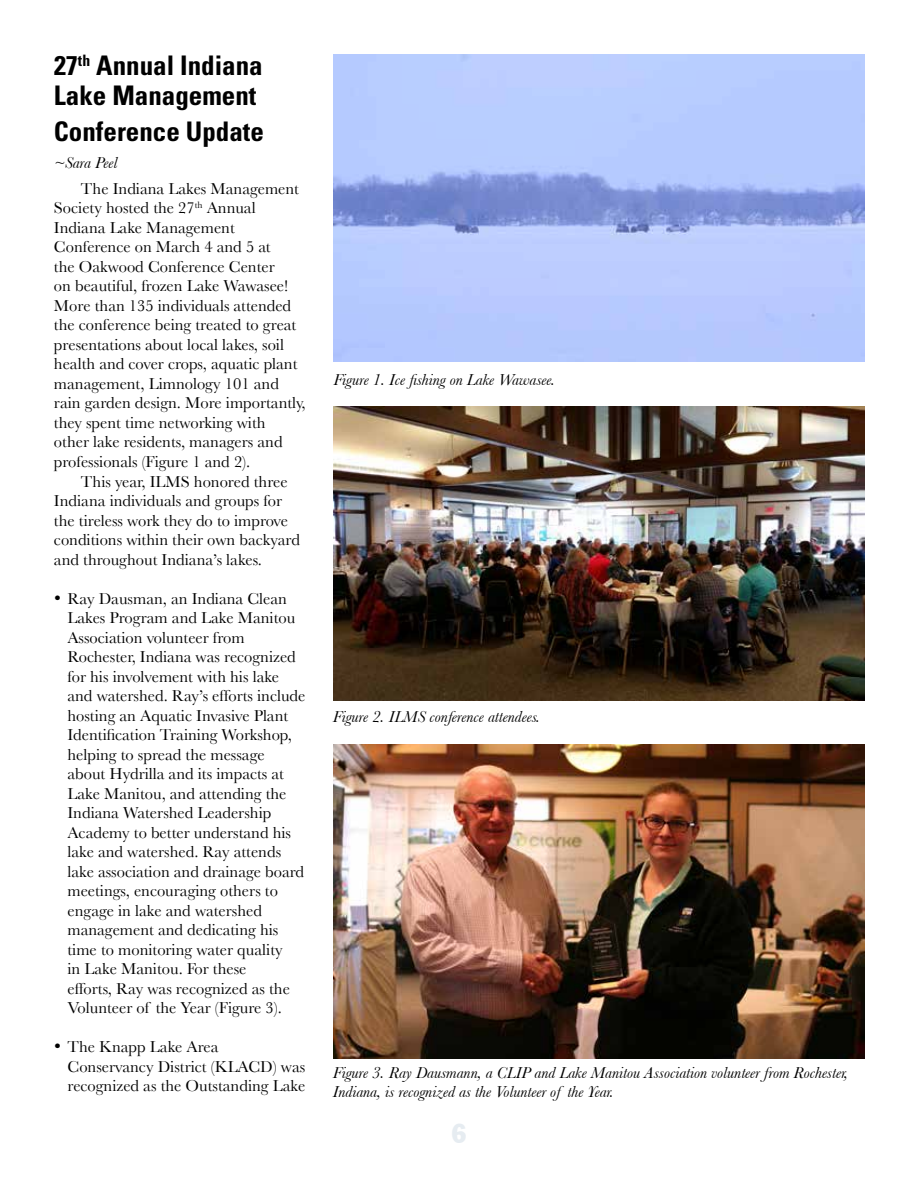
<style>
.page{position:relative;width:918px;height:1188px;background:#fff}
.page>*{position:absolute;margin:0;border:0;box-sizing:border-box;transform-origin:0 0}
.t1{font:700 condensed 27px/30px "Univers";color:#000}
.t2{font:27px "Jack Condensed";color:#e6ecf1}
.t3{font:16.5px/19.5px "Baskerville";color:#000}
.t4{font:italic 16.5px/19.5px "Baskerville";color:#000}
</style>
<div class="page">
<img style="left:333px;top:54px;width:531px;height:308px">
<img style="left:333px;top:406px;width:531px;height:295px">
<img style="left:333px;top:744px;width:531px;height:314px">
<h1 class="t1" style="left:54px;top:51px;width:210px">27<sup>th</sup> Annual Indiana<br>Lake Management</h1>
<h1 class="t1" style="left:54px;top:117px;width:212px">Conference Update</h1>
<p class="t4" style="left:54px;top:152px;width:65px">~Sara Peel</p>
<p class="t3" style="left:54px;top:179px;width:253px;text-indent:27px">The Indiana Lakes Management Society hosted the 27<sup>th</sup> Annual Indiana Lake Management Conference on March 4 and 5 at<br>the Oakwood Conference Center<br>on beautiful, frozen Lake Wawasee!<br>More than 135 individuals attended the conference being treated to great presentations about local lakes, soil health and cover crops, aquatic plant management, Limnology 101 and rain garden design. More importantly, they spent time networking with<br>other lake residents, managers and professionals (Figure 1 and 2).</p>
<p class="t3" style="left:54px;top:471px;width:248px;text-indent:27px">This year, ILMS honored three Indiana individuals and groups for the tireless work they do to improve conditions within their own backyard and throughout Indiana’s lakes.</p>
<p class="t3" style="left:67px;top:588px;width:240px;text-indent:-13px">• Ray Dausman, an Indiana Clean<br>Lakes Program and Lake Manitou<br>Association volunteer from<br>Rochester, Indiana was recognized for his involvement with his lake and watershed. Ray’s efforts include hosting an Aquatic Invasive Plant<br>Identification Training Workshop, helping to spread the message about Hydrilla and its impacts at<br>Lake Manitou, and attending the<br>Indiana Watershed Leadership<br>Academy to better understand his lake and watershed. Ray attends lake association and drainage board meetings, encouraging others to engage in lake and watershed management and dedicating his time to monitoring water quality<br>in Lake Manitou. For these<br>efforts, Ray was recognized as the<br>Volunteer of the Year (Figure 3).</p>
<p class="t3" style="left:67px;top:1037px;width:239px;text-indent:-13px">• The Knapp Lake Area<br>Conservancy District (KLACD) was recognized as the Outstanding Lake</p>
<p class="t4" style="left:333px;top:370px;width:223px">Figure 1. Ice fishing on Lake Wawasee.</p>
<p class="t4" style="left:333px;top:707px;width:209px">Figure 2. ILMS conference attendees.</p>
<p class="t4" style="left:333px;top:1062px;width:517px">Figure 3. Ray Dausmann, a CLIP and Lake Manitou Association volunteer from Rochester,<br>Indiana, is recognized as the Volunteer of the Year.</p>
<h1 class="t2" style="left:452px;top:1117px;width:16px">6</h1>
</div>
